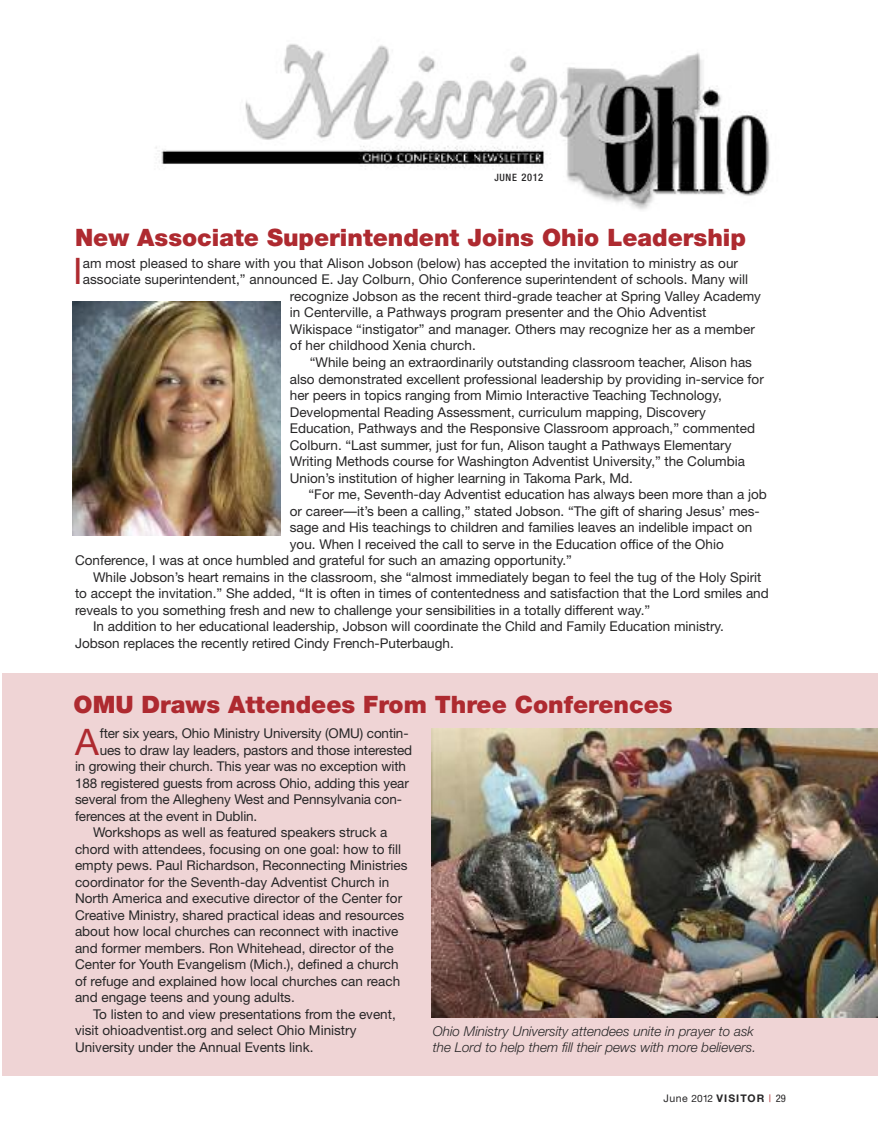
<style>
.page{position:relative;width:878px;height:1148px;background:#fff}
.page>*{position:absolute;margin:0;border:0;box-sizing:border-box;transform-origin:0 0}
.t1{font:36.6px "Helvetica Neue";color:#ae2a30}
.t2{font:900 24px "Helvetica Neue";color:#ae2a30}
.t3{font:13.5px "Helvetica Neue";color:#272627}
.t4{font:italic 300 13.5px/16.5px "Helvetica Neue";color:#272627}
.t5{font:700 10.5px "Helvetica Neue";letter-spacing:.1em;color:#272627}
.t6{font:500 condensed 10.2px "Helvetica Neue";color:#272627}
.s1{font-size:10.5px}
.s2{font-weight:400}
.s3{font-weight:400;font-size:10.2px}
.s4{font-weight:400;font-stretch:condensed;color:#ae2a30}
.s5{font-weight:400;font-stretch:condensed}
</style>
<div class="page">
<div style="left:2px;top:673px;width:876px;height:403px;background:#efd4d5"></div>
<img style="left:155px;top:44px;width:615px;height:166px">
<img style="left:431px;top:728px;width:447px;height:289px">
<img style="left:72px;top:302px;width:209px;height:234px">
<hr style="left:0;top:972px;width:1px;height:103px;background:#efd4d5">
<p class="t6" style="left:494px;top:173px;width:50px">JUNE <span class="s1">2012</span></p>
<h2 class="t2" style="left:75px;top:229px;width:672px">New Associate Superintendent Joins Ohio Leadership</h2>
<h1 class="t1" style="left:73px;top:258px;width:11px">I</h1>
<p class="t3" style="left:83px;top:258px;width:657px">am most pleased to share with you that Alison Jobson (below) has accepted the invitation to ministry as our</p>
<p class="t3" style="left:83px;top:275px;width:667px">associate superintendent,” announced E. Jay Colburn, Ohio Conference superintendent of schools. Many will</p>
<p class="t3" style="left:290px;top:291px;width:472px">recognize Jobson as the recent third-grade teacher at Spring Valley Academy</p>
<p class="t3" style="left:290px;top:308px;width:418px">in Centerville, a Pathways program presenter and the Ohio Adventist</p>
<p class="t3" style="left:290px;top:324px;width:466px">Wikispace “instigator” and manager. Others may recognize her as a member</p>
<p class="t3" style="left:290px;top:341px;width:187px">of her childhood Xenia church.</p>
<p class="t3" style="left:310px;top:357px;width:443px">“While being an extraordinarily outstanding classroom teacher, Alison has</p>
<p class="t3" style="left:290px;top:374px;width:475px">also demonstrated excellent professional leadership by providing in-service for</p>
<p class="t3" style="left:290px;top:390px;width:433px">her peers in topics ranging from Mimio Interactive Teaching Technology,</p>
<p class="t3" style="left:290px;top:407px;width:417px">Developmental Reading Assessment, curriculum mapping, Discovery</p>
<p class="t3" style="left:290px;top:423px;width:467px">Education, Pathways and the Responsive Classroom approach,” commented</p>
<p class="t3" style="left:290px;top:440px;width:443px">Colburn. “Last summer, just for fun, Alison taught a Pathways Elementary</p>
<p class="t3" style="left:290px;top:456px;width:456px">Writing Methods course for Washington Adventist University,” the Columbia</p>
<p class="t3" style="left:290px;top:473px;width:344px">Union’s institution of higher learning in Takoma Park, Md.</p>
<p class="t3" style="left:308px;top:489px;width:459px">“For me, Seventh-day Adventist education has always been more than a job</p>
<p class="t3" style="left:290px;top:506px;width:471px">or career—it’s been a calling,” stated Jobson. “The gift of sharing Jesus’ mes-</p>
<p class="t3" style="left:290px;top:522px;width:464px">sage and His teachings to children and families leaves an indelible impact on</p>
<p class="t3" style="left:290px;top:539px;width:435px">you. When I received the call to serve in the Education office of the Ohio</p>
<p class="t3" style="left:75px;top:555px;width:498px">Conference, I was at once humbled and grateful for such an amazing opportunity.”</p>
<p class="t3" style="left:93px;top:572px;width:670px">While Jobson’s heart remains in the classroom, she “almost immediately began to feel the tug of the Holy Spirit</p>
<p class="t3" style="left:75px;top:588px;width:695px">to accept the invitation.” She added, “It is often in times of contentedness and satisfaction that the Lord smiles and</p>
<p class="t3" style="left:75px;top:605px;width:576px">reveals to you something fresh and new to challenge your sensibilities in a totally different way.”</p>
<p class="t3" style="left:93px;top:621px;width:632px">In addition to her educational leadership, Jobson will coordinate the Child and Family Education ministry.</p>
<p class="t3" style="left:75px;top:638px;width:380px">Jobson replaces the recently retired Cindy French-Puterbaugh.</p>
<h2 class="t2" style="left:74px;top:696px;width:600px">OMU Draws Attendees From Three Conferences</h2>
<h1 class="t1" style="left:75px;top:728px;width:25px">A</h1>
<p class="t3" style="left:100px;top:728px;width:310px">fter six years, Ohio Ministry University (OMU) contin-</p>
<p class="t3" style="left:100px;top:745px;width:314px">ues to draw lay leaders, pastors and those interested</p>
<p class="t3" style="left:75px;top:761px;width:332px">in growing their church. This year was no exception with</p>
<p class="t3" style="left:75px;top:778px;width:335px">188 registered guests from across Ohio, adding this year</p>
<p class="t3" style="left:75px;top:794px;width:328px">several from the Allegheny West and Pennsylvania con-</p>
<p class="t3" style="left:75px;top:811px;width:184px">ferences at the event in Dublin.</p>
<p class="t3" style="left:93px;top:827px;width:296px">Workshops as well as featured speakers struck a</p>
<p class="t3" style="left:75px;top:844px;width:327px">chord with attendees, focusing on one goal: how to fill</p>
<p class="t3" style="left:75px;top:860px;width:334px">empty pews. Paul Richardson, Reconnecting Ministries</p>
<p class="t3" style="left:75px;top:877px;width:316px">coordinator for the Seventh-day Adventist Church in</p>
<p class="t3" style="left:75px;top:893px;width:329px">North America and executive director of the Center for</p>
<p class="t3" style="left:75px;top:910px;width:331px">Creative Ministry, shared practical ideas and resources</p>
<p class="t3" style="left:75px;top:926px;width:325px">about how local churches can reconnect with inactive</p>
<p class="t3" style="left:75px;top:943px;width:320px">and former members. Ron Whitehead, director of the</p>
<p class="t3" style="left:75px;top:959px;width:325px">Center for Youth Evangelism (Mich.), defined a church</p>
<p class="t3" style="left:75px;top:976px;width:327px">of refuge and explained how local churches can reach</p>
<p class="t3" style="left:75px;top:992px;width:221px">and engage teens and young adults.</p>
<p class="t3" style="left:93px;top:1009px;width:304px">To listen to and view presentations from the event,</p>
<p class="t3" style="left:75px;top:1025px;width:283px">visit ohioadventist.org and select Ohio Ministry</p>
<p class="t3" style="left:75px;top:1042px;width:240px">University under the Annual Events link.</p>
<p class="t4" style="left:433px;top:1024px;width:325px">Ohio Ministry University attendees unite in prayer to ask the Lord to help them fill their pews with more believers.</p>
<p class="t5" style="left:663px;top:1094px;width:124px"><span class="s2">June</span> <span class="s3">2012</span> VISITOR <span class="s4">|</span> <span class="s5">29</span></p>
</div>
